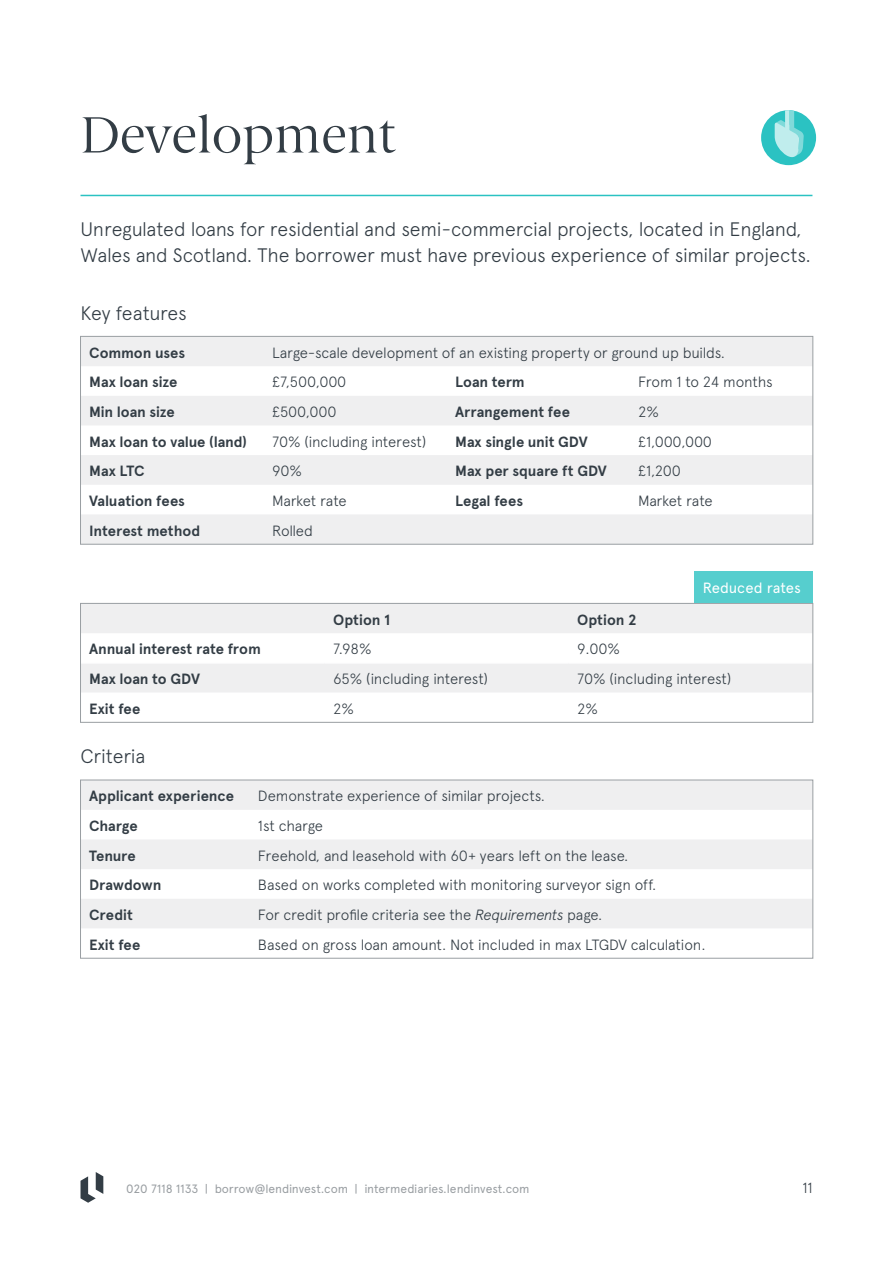
<style>
.page{position:relative;width:893px;height:1263px;background:#fff}
.page>*{position:absolute;margin:0;border:0;box-sizing:border-box;transform-origin:0 0}
.t1{font:51px "Berlingske Serif";color:#333d45}
.t2{font:300 19.5px/26.8px "Apercu";letter-spacing:-.015em;color:#333d45}
.t3{font:300 14.85px "Apercu";letter-spacing:-.015em;color:#333d45}
.t4{font:700 14.85px "Apercu";letter-spacing:-.005em;color:#333d45}
.t5{font:14.85px "Apercu";letter-spacing:-.005em;color:#fff}
.t6{font:12px "Apercu";letter-spacing:-.01em;color:#999ea2}
.s1{font-style:italic}
</style>
<div class="page">
<svg style="left:81px;top:1172px;width:22px;height:31px"></svg>
<hr style="left:81px;top:195px;width:731px;height:1px;background:#2bc2c2">
<svg style="left:82px;top:338px;width:729px;height:204px;fill:#efeff0"></svg>
<div style="left:80px;top:336px;width:733px;height:208px;border:1px solid #999ea2"></div>
<svg style="left:82px;top:782px;width:729px;height:146px;fill:#efeff0"></svg>
<div style="left:80px;top:780px;width:733px;height:178px;border:1px solid #999ea2"></div>
<svg style="left:82px;top:605px;width:729px;height:87px;fill:#efeff0"></svg>
<hr style="left:81px;top:662px;width:244px;height:2px;background:#fff">
<hr style="left:325px;top:662px;width:244px;height:2px;background:#fff">
<hr style="left:569px;top:662px;width:244px;height:2px;background:#fff">
<div style="left:80px;top:603px;width:733px;height:119px;border:1px solid #999ea2"></div>
<div style="left:761px;top:110px;width:55px;height:55px;background:#2bc2c2;border-radius:50%"></div>
<svg style="left:775px;top:110px;width:29px;height:48px"></svg>
<div style="left:694px;top:571px;width:119px;height:32px;background:#56cece"></div>
<h1 class="t1" style="left:81px;top:102px;width:316px">Development</h1>
<h2 class="t2" style="left:81px;top:215px;width:732px">Unregulated loans for residential and semi-commercial projects, located in England,<br>Wales and Scotland. The borrower must have previous experience of similar projects.</h2>
<h2 class="t2" style="left:81px;top:299px;width:108px">Key features</h2>
<p class="t4" style="left:89px;top:344px;width:97px">Common uses</p>
<p class="t3" style="left:272px;top:344px;width:454px">Large-scale development of an existing property or ground up builds.</p>
<p class="t4" style="left:89px;top:373px;width:90px">Max loan size</p>
<p class="t3" style="left:272px;top:373px;width:76px">£7,500,000</p>
<p class="t4" style="left:455px;top:373px;width:71px">Loan term</p>
<p class="t3" style="left:638px;top:373px;width:136px">From 1 to 24 months</p>
<p class="t4" style="left:89px;top:403px;width:87px">Min loan size</p>
<p class="t3" style="left:272px;top:403px;width:66px">£500,000</p>
<p class="t4" style="left:455px;top:403px;width:116px">Arrangement fee</p>
<p class="t3" style="left:638px;top:403px;width:22px">2%</p>
<p class="t4" style="left:89px;top:432px;width:159px">Max loan to value (land)</p>
<p class="t3" style="left:272px;top:433px;width:156px">70% (including interest)</p>
<p class="t4" style="left:455px;top:432px;width:134px">Max single unit GDV</p>
<p class="t3" style="left:638px;top:433px;width:75px">£1,000,000</p>
<p class="t4" style="left:89px;top:462px;width:57px">Max LTC</p>
<p class="t3" style="left:272px;top:462px;width:31px">90%</p>
<p class="t4" style="left:455px;top:462px;width:153px">Max per square ft GDV</p>
<p class="t3" style="left:638px;top:462px;width:44px">£1,200</p>
<p class="t4" style="left:89px;top:492px;width:97px">Valuation fees</p>
<p class="t3" style="left:272px;top:492px;width:76px">Market rate</p>
<p class="t4" style="left:455px;top:492px;width:69px">Legal fees</p>
<p class="t3" style="left:638px;top:492px;width:76px">Market rate</p>
<p class="t4" style="left:89px;top:521px;width:113px">Interest method</p>
<p class="t3" style="left:272px;top:521px;width:42px">Rolled</p>
<p class="t4" style="left:333px;top:610px;width:59px">Option 1</p>
<p class="t4" style="left:577px;top:610px;width:61px">Option 2</p>
<p class="t5" style="left:703px;top:578px;width:100px">Reduced rates</p>
<p class="t4" style="left:89px;top:640px;width:173px">Annual interest rate from</p>
<p class="t3" style="left:333px;top:640px;width:40px">7.98%</p>
<p class="t3" style="left:577px;top:640px;width:44px">9.00%</p>
<p class="t4" style="left:89px;top:670px;width:112px">Max loan to GDV</p>
<p class="t3" style="left:333px;top:670px;width:156px">65% (including interest)</p>
<p class="t3" style="left:577px;top:670px;width:156px">70% (including interest)</p>
<p class="t4" style="left:89px;top:699px;width:53px">Exit fee</p>
<p class="t3" style="left:333px;top:699px;width:22px">2%</p>
<p class="t3" style="left:577px;top:699px;width:22px">2%</p>
<h2 class="t2" style="left:81px;top:743px;width:66px">Criteria</h2>
<p class="t4" style="left:89px;top:787px;width:146px">Applicant experience</p>
<p class="t3" style="left:258px;top:787px;width:289px">Demonstrate experience of similar projects.</p>
<p class="t4" style="left:89px;top:817px;width:50px">Charge</p>
<p class="t3" style="left:258px;top:817px;width:67px">1st charge</p>
<p class="t4" style="left:89px;top:846px;width:48px">Tenure</p>
<p class="t3" style="left:258px;top:846px;width:372px">Freehold, and leasehold with 60+ years left on the lease.</p>
<p class="t4" style="left:89px;top:876px;width:74px">Drawdown</p>
<p class="t3" style="left:258px;top:876px;width:400px">Based on works completed with monitoring surveyor sign off.</p>
<p class="t4" style="left:89px;top:906px;width:45px">Credit</p>
<p class="t3" style="left:258px;top:906px;width:346px">For credit profile criteria see the <span class="s1">Requirements</span> page.</p>
<p class="t4" style="left:89px;top:935px;width:53px">Exit fee</p>
<p class="t3" style="left:258px;top:935px;width:449px">Based on gross loan amount. Not included in max LTGDV calculation.</p>
<p class="t6" style="left:126px;top:1181px;width:405px">020 7118 1133 | borrow@lendinvest.com | intermediaries.lendinvest.com</p>
<p class="t3" style="left:802px;top:1178px;width:12px">11</p>
</div>
